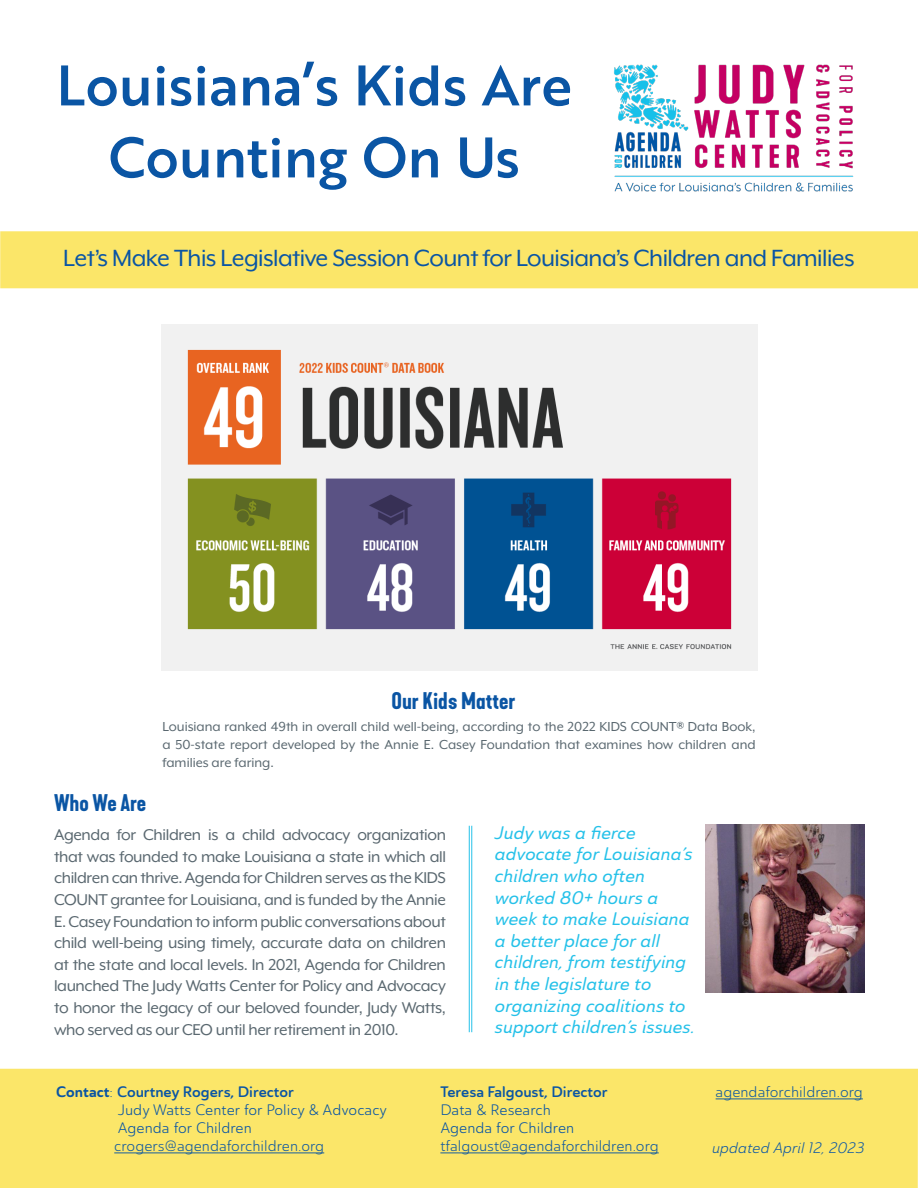
<style>
.page{position:relative;width:918px;height:1188px;background:#fff}
.page>*{position:absolute;margin:0;border:0;box-sizing:border-box;transform-origin:0 0}
.Header_Blue{font:55.5px/72px "Brother 1816 Medium";color:#0a55a4;text-align:center}
.Headline_Blue{font:27px "Mr Eaves XL Mod OT";letter-spacing:-.02em;color:#0a55a4}
.Box_White_Text{font:22.5px "Kapra Neue Pro Semi Bold Rounded";color:#0a55a4}
.Box_Text_Black{font:22.5px "Kapra Neue Pro Semi Bold Rounded";color:#0a55a4}
.Body_Text_Black_1{font:18px/21.6px "Mr Eaves XL Mod OT";letter-spacing:-.02em;color:#5a6870;text-align:justify}
.JWC_Pull_Quote{font:18px/21.6px "Ainslie Sans Nor Med It";color:#25c1e9}
.Caption_Text_Black{font:15px/18px "Mr Eaves XL Mod OT";color:#5a6870;text-align:justify}
.t1{font:15px "Ainslie Sans Nor Boo";color:#175d9e}
.t2{font:15px "Ainslie Sans Nor Boo";color:#0a55a4}
.t3{font:15px "Ainslie Sans Nor Dem";color:#0a55a4}
.t4{font:15px "Ainslie Sans Nor Boo It";color:#0a55a4}
.s1{font-family:"Ainslie Sans Nor Bol"}
.s2{font-family:"Ainslie Sans Nor Boo"}
</style>
<div class="page">
<hr style="left:472px;top:826px;width:1px;height:206px;background:#25c1e9">
<hr style="left:469px;top:826px;width:1px;height:206px;background:#25c1e9">
<img style="left:706px;top:824px;width:158px;height:168px">
<div style="left:0;top:1069px;width:918px;height:119px;background:#fbe669"></div>
<hr style="left:440px;top:1153px;width:219px;height:1px;background:#175d9e">
<hr style="left:716px;top:1099px;width:147px;height:1px;background:#175d9e">
<hr style="left:114px;top:1153px;width:210px;height:1px;background:#175d9e">
<img style="left:614px;top:64px;width:240px;height:128px">
<img style="left:162px;top:324px;width:596px;height:346px">
<div style="left:0;top:231px;width:918px;height:57px;background:#fbe669"></div>
<p class="Header_Blue" style="left:56px;top:47px;width:517px">Louisiana’s Kids Are<br>Counting On Us</p>
<p class="Headline_Blue" style="left:63px;top:243px;width:793px">Let’s Make This Legislative Session Count for Louisiana’s Children and Families</p>
<p class="Box_White_Text" style="left:392px;top:686px;width:125px">Our Kids Matter</p>
<p class="Box_Text_Black" style="left:54px;top:788px;width:94px">Who We Are</p>
<p class="Caption_Text_Black" style="left:162px;top:717px;width:595px">Louisiana ranked 49th in overall child well-being, according to the 2022 KIDS COUNT® Data Book, a 50-state report developed by the Annie E. Casey Foundation that examines how children and families are faring.</p>
<p class="Body_Text_Black_1" style="left:54px;top:824px;width:394px">Agenda for Children is a child advocacy organization that was founded to make Louisiana a state in which all children can thrive. Agenda for Children serves as the KIDS COUNT grantee for Louisiana, and is funded by the Annie E. Casey Foundation to inform public conversations about child well-being using timely, accurate data on children at the state and local levels. In 2021, Agenda for Children launched The Judy Watts Center for Policy and Advocacy to honor the legacy of our beloved founder, Judy Watts, who served as our CEO until her retirement in 2010.</p>
<p class="JWC_Pull_Quote" style="left:495px;top:822px;width:202px">Judy was a fierce advocate for Louisiana’s children who often worked 80+ hours a week to make Louisiana a better place for all children, from testifying in the legislature to organizing coalitions to support children’s issues.</p>
<p class="t3" style="left:56px;top:1083px;width:239px"><span class="s1">Contact</span><span class="s2">:</span> Courtney Rogers, Director</p>
<p class="t1" style="left:716px;top:1083px;width:149px">agendaforchildren.org</p>
<p class="t2" style="left:118px;top:1101px;width:271px">Judy Watts Center for Policy &amp; Advocacy</p>
<p class="t2" style="left:118px;top:1119px;width:135px">Agenda for Children</p>
<p class="t1" style="left:114px;top:1137px;width:211px">crogers@agendaforchildren.org</p>
<p class="t3" style="left:440px;top:1083px;width:169px">Teresa Falgoust, Director</p>
<p class="t2" style="left:440px;top:1101px;width:112px">Data &amp; Research</p>
<p class="t2" style="left:440px;top:1119px;width:135px">Agenda for Children</p>
<p class="t1" style="left:440px;top:1137px;width:220px">tfalgoust@agendaforchildren.org</p>
<p class="t4" style="left:712px;top:1138px;width:154px">updated April 12, 2023</p>
</div>
